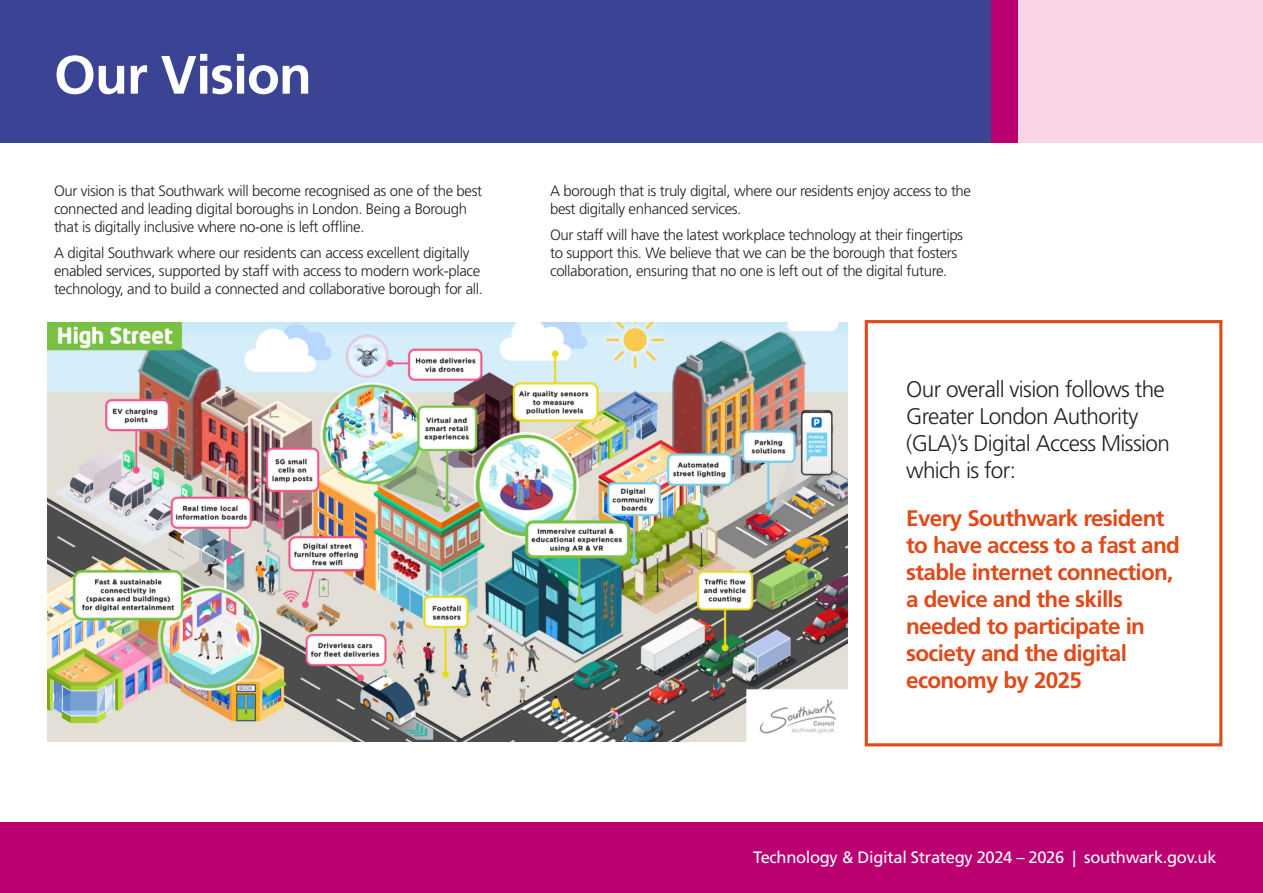
<style>
.page{position:relative;width:1263px;height:893px;background:#fff}
.page>*{position:absolute;margin:0;border:0;box-sizing:border-box;transform-origin:0 0}
.t1{font:700 54px "Frutiger LT Std";letter-spacing:-.02em;color:#fff}
.t2{font:700 22.5px/27px "Frutiger LT Std";letter-spacing:-.03em;color:#e04918}
.t3{font:300 22.5px/27px "Frutiger LT Std";letter-spacing:-.03em;color:#231f20}
.t4{font:16.5px "Frutiger LT Std";letter-spacing:-.02em;color:#fff}
.t5{font:300 15px/18px "Frutiger LT Std";letter-spacing:-.025em;color:#231f20}
</style>
<div class="page">
<div style="left:0;top:822px;width:1263px;height:71px;background:#bb0071"></div>
<div style="left:0;top:0;width:996px;height:143px;background:#3b4395"></div>
<div style="left:991px;top:0;width:32px;height:143px;background:#bb0071"></div>
<div style="left:1018px;top:0;width:245px;height:143px;background:#fad5e5"></div>
<div style="left:865px;top:320px;width:357px;height:426px;border:3px solid #e04918"></div>
<img style="left:47px;top:323px;width:801px;height:419px">
<p class="t1" style="left:54px;top:43px;width:259px">Our Vision</p>
<p class="t5" style="left:54px;top:182px;width:430px">Our vision is that Southwark will become recognised as one of the best connected and leading digital boroughs in London. Being a Borough that is digitally inclusive where no-one is left offline.</p>
<p class="t5" style="left:54px;top:244px;width:430px">A digital Southwark where our residents can access excellent digitally enabled services, supported by staff with access to modern work-place technology, and to build a connected and collaborative borough for all.</p>
<p class="t5" style="left:550px;top:182px;width:422px">A borough that is truly digital, where our residents enjoy access to the best digitally enhanced services.</p>
<p class="t5" style="left:550px;top:226px;width:415px">Our staff will have the latest workplace technology at their fingertips to support this. We believe that we can be the borough that fosters collaboration, ensuring that no one is left out of the digital future.</p>
<p class="t3" style="left:906px;top:376px;width:265px">Our overall vision follows the<br>Greater London Authority (GLA)’s Digital Access Mission which is for:</p>
<p class="t2" style="left:906px;top:505px;width:275px">Every Southwark resident to have access to a fast and stable internet connection, a device and the skills needed to participate in society and the digital economy by 2025</p>
<p class="t4" style="left:753px;top:848px;width:465px">Technology &amp; Digital Strategy 2024 – 2026 | southwark.gov.uk</p>
</div>
